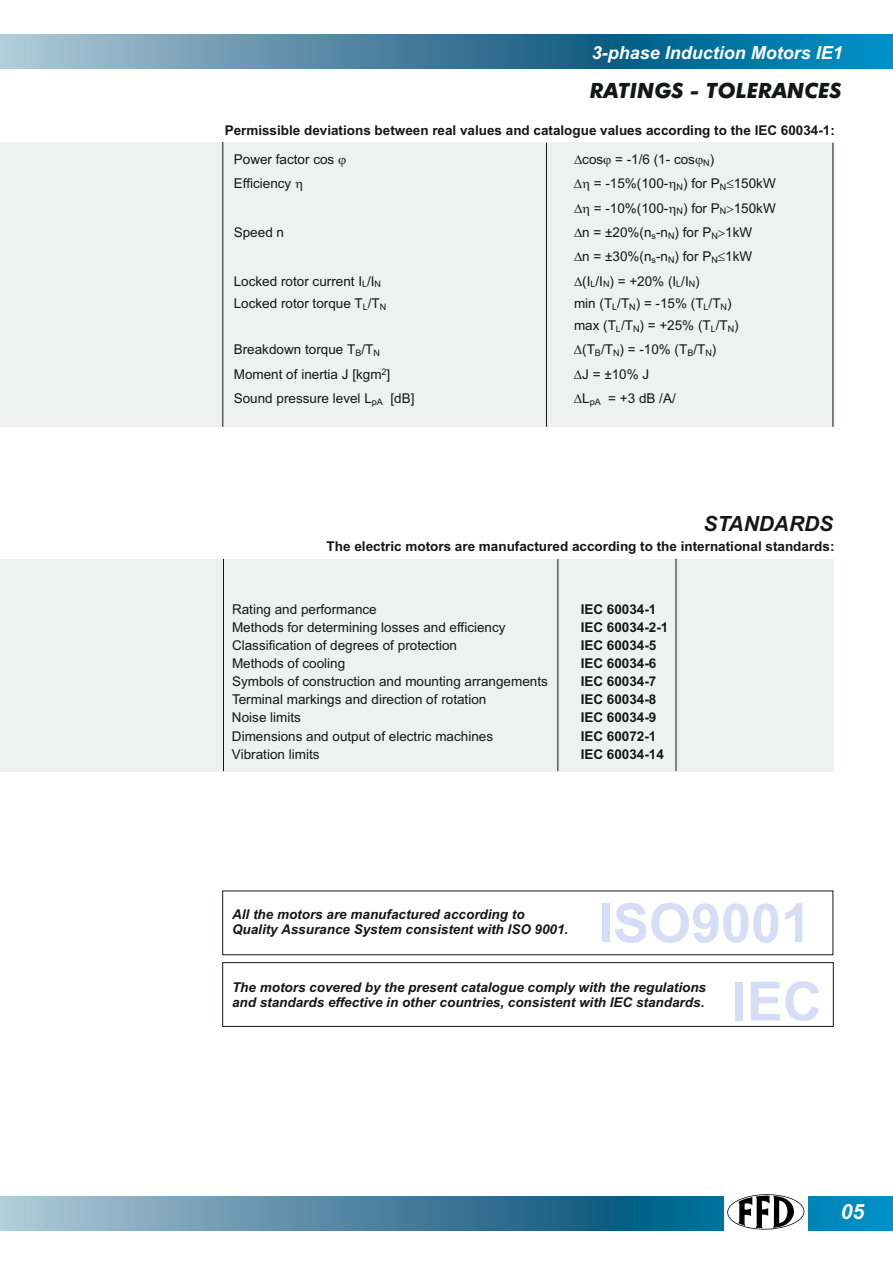
<style>
.page{position:relative;width:893px;height:1263px;background:#fff}
.page>*{position:absolute;margin:0;border:0;box-sizing:border-box;transform-origin:0 0}
.t1{font:700 54px/78.3px "Arial";color:#d7ddf6;text-align:right}
.t2{font:italic 700 21.15px "Futura BT";color:#151616}
.t3{font:italic 700 21px "Arial";color:#fff}
.t4{font:italic 700 20.85px "Arial";color:#151616}
.t5{font:italic 700 18px "Arial";color:#fff}
.t6{font:13.5px/24.3px "Arial";color:#151616}
.t7{font:700 13.5px "Arial";color:#151616}
.t8{font:italic 700 13.5px/15.1px "Arial";color:#151616}
.t9{font:9px "Arial";color:#151616}
</style>
<div class="page">
<div style="left:0;top:559px;width:833px;height:212px;background:#eff1f0"></div>
<div style="left:223px;top:891px;width:610px;height:64px;border:1px solid #151616"></div>
<div style="left:223px;top:962px;width:610px;height:64px;border:1px solid #151616"></div>
<div style="left:0;top:142px;width:834px;height:285px;background:#eff1f0"></div>
<hr style="left:223px;top:142px;width:1px;height:285px;background:#151616">
<hr style="left:546px;top:143px;width:1px;height:284px;background:#151616">
<hr style="left:833px;top:143px;width:1px;height:284px;background:#151616">
<hr style="left:223px;top:559px;width:1px;height:212px;background:#151616">
<hr style="left:676px;top:559px;width:1px;height:212px;background:#151616">
<hr style="left:558px;top:559px;width:1px;height:212px;background:#151616">
<svg style="left:0;top:1197px;width:893px;height:34px;background:#4889a8"></svg>
<div style="left:724px;top:1193px;width:83px;height:40px;background:#fff"></div>
<svg style="left:727px;top:1194px;width:78px;height:36px"></svg>
<svg style="left:0;top:34px;width:893px;height:34px;background:#4188a8"></svg>
<h3 class="t5" style="left:475px;top:46px;width:370px">General Purpose 3-phase Induction Motors</h3>
<h3 class="t5" style="left:592px;top:46px;width:253px">3-phase Induction Motors IE1</h3>
<h2 class="t2" style="left:590px;top:82px;width:254px">RATINGS - TOLERANCES</h2>
<p class="t7" style="left:225px;top:125px;width:612px">Permissible deviations between real values and catalogue values according to the IEC 60034-1:</p>
<p class="t6" style="left:234px;top:148px;width:102px">Power factor cos<br>Efficiency</p>
<p class="t6" style="left:582px;top:148px;width:133px">cos = -1/6 (1- cos <sub>N</sub>)</p>
<p class="t6" style="left:594px;top:173px;width:183px">= -15%(100- ) for P<sub>N</sub> 150kW</p>
<p class="t9" style="left:677px;top:184px;width:8px">N</p>
<p class="t6" style="left:594px;top:197px;width:183px">= -10%(100- <sub>N</sub>) for P 150kW</p>
<p class="t9" style="left:720px;top:208px;width:8px">N</p>
<p class="t6" style="left:234px;top:221px;width:52px">Speed n</p>
<p class="t6" style="left:582px;top:221px;width:171px">n = ±20%(n -n ) for P<sub>N</sub> 1kW</p>
<p class="t9" style="left:652px;top:232px;width:6px">s</p>
<p class="t9" style="left:668px;top:232px;width:8px">N</p>
<p class="t6" style="left:582px;top:246px;width:171px">n = ±30%(n -n ) for P<sub>N</sub> 1kW</p>
<p class="t9" style="left:652px;top:256px;width:6px">s</p>
<p class="t9" style="left:668px;top:256px;width:8px">N</p>
<p class="t6" style="left:234px;top:270px;width:142px">Locked rotor current I /I</p>
<p class="t9" style="left:362px;top:281px;width:21px">L N</p>
<p class="t6" style="left:582px;top:270px;width:119px">(I /I ) = +20% (I /I )</p>
<p class="t9" style="left:590px;top:281px;width:21px">L N</p>
<p class="t9" style="left:676px;top:281px;width:21px">L N</p>
<p class="t6" style="left:234px;top:292px;width:148px">Locked rotor torque T /T</p>
<p class="t9" style="left:363px;top:303px;width:7px">L</p>
<p class="t9" style="left:380px;top:303px;width:8px">N</p>
<p class="t6" style="left:574px;top:292px;width:159px">min (T /T ) = -15% (T /T )</p>
<p class="t9" style="left:612px;top:303px;width:7px">L</p>
<p class="t9" style="left:629px;top:303px;width:8px">N</p>
<p class="t9" style="left:704px;top:303px;width:7px">L</p>
<p class="t9" style="left:721px;top:303px;width:8px">N</p>
<p class="t6" style="left:574px;top:314px;width:166px">max (T /T ) = +25% (T /T )</p>
<p class="t9" style="left:616px;top:325px;width:7px">L</p>
<p class="t9" style="left:633px;top:325px;width:8px">N</p>
<p class="t9" style="left:711px;top:325px;width:7px">L</p>
<p class="t9" style="left:728px;top:325px;width:8px">N</p>
<p class="t6" style="left:234px;top:339px;width:141px">Breakdown torque T /T</p>
<p class="t9" style="left:355px;top:349px;width:8px">B</p>
<p class="t9" style="left:373px;top:349px;width:8px">N</p>
<p class="t6" style="left:582px;top:339px;width:136px">(T /T ) = -10% (T /T )</p>
<p class="t9" style="left:595px;top:349px;width:8px">B</p>
<p class="t9" style="left:613px;top:349px;width:8px">N</p>
<p class="t9" style="left:687px;top:349px;width:8px">B</p>
<p class="t9" style="left:705px;top:349px;width:8px">N</p>
<p class="t6" style="left:234px;top:363px;width:158px">Moment of inertia J [kgm ]<sup>2</sup></p>
<p class="t6" style="left:582px;top:363px;width:69px">J = ±10% J</p>
<p class="t6" style="left:234px;top:387px;width:140px">Sound pressure level L</p>
<p class="t6" style="left:390px;top:387px;width:26px">[dB]</p>
<p class="t9" style="left:372px;top:398px;width:13px">pA</p>
<p class="t6" style="left:582px;top:387px;width:9px">L</p>
<p class="t6" style="left:608px;top:387px;width:69px">= +3 dB /A/</p>
<p class="t9" style="left:590px;top:398px;width:13px">pA</p>
<h3 class="t4" style="left:703px;top:516px;width:131px">STANDARDS</h3>
<p class="t7" style="left:327px;top:541px;width:509px">The electric motors are manufactured according to the international standards:</p>
<p class="t6" style="left:232px;top:598px;width:146px">Rating and performance</p>
<p class="t7" style="left:581px;top:604px;width:77px">IEC 60034-1</p>
<p class="t6" style="left:232px;top:616px;width:275px">Methods for determining losses and efficiency</p>
<p class="t7" style="left:581px;top:622px;width:89px">IEC 60034-2-1</p>
<p class="t6" style="left:232px;top:634px;width:227px">Classification of degrees of protection</p>
<p class="t7" style="left:581px;top:640px;width:77px">IEC 60034-5</p>
<p class="t6" style="left:232px;top:652px;width:115px">Methods of cooling</p>
<p class="t7" style="left:581px;top:658px;width:77px">IEC 60034-6</p>
<p class="t6" style="left:232px;top:671px;width:317px">Symbols of construction and mounting arrangements</p>
<p class="t7" style="left:581px;top:676px;width:77px">IEC 60034-7</p>
<p class="t6" style="left:232px;top:689px;width:256px">Terminal markings and direction of rotation</p>
<p class="t7" style="left:581px;top:694px;width:77px">IEC 60034-8</p>
<p class="t6" style="left:232px;top:707px;width:70px">Noise limits</p>
<p class="t7" style="left:581px;top:713px;width:77px">IEC 60034-9</p>
<p class="t6" style="left:232px;top:725px;width:263px">Dimensions and output of electric machines</p>
<p class="t7" style="left:581px;top:731px;width:77px">IEC 60072-1</p>
<p class="t6" style="left:232px;top:743px;width:89px">Vibration limits</p>
<p class="t7" style="left:581px;top:749px;width:85px">IEC 60034-14</p>
<h1 class="t1" style="left:598px;top:889px;width:225px">ISO9001<br>IEC</h1>
<p class="t8" style="left:232px;top:907px;width:338px">All the motors are manufactured according to<br>Quality Assurance System consistent with ISO 9001.</p>
<p class="t8" style="left:232px;top:981px;width:476px">The motors covered by the present catalogue comply with the regulations and standards effective in other countries, consistent with IEC standards.</p>
<h3 class="t3" style="left:841px;top:1204px;width:25px">05</h3>
</div>
